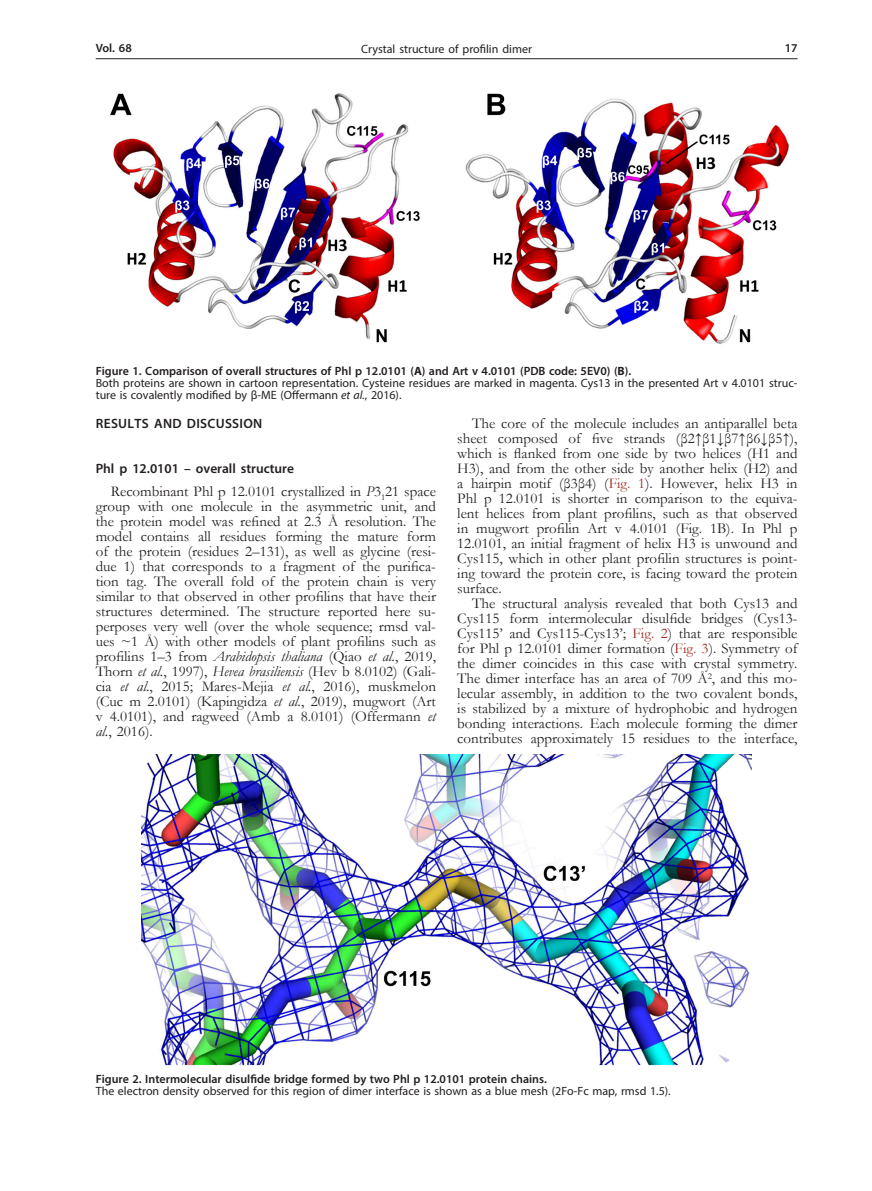
<style>
.page{position:relative;width:872px;height:1191px;background:#fff}
.page>*{position:absolute;margin:0;border:0;box-sizing:border-box;transform-origin:0 0}
.Body_tekst{font:15px/15px "Garamond";color:#231f20;text-align:justify}
.Tytul_2{font:600 13.5px "Myriad Pro";color:#231f20}
.Tytul_1{font:600 13.5px "Myriad Pro";letter-spacing:.02em;color:#231f20}
.Figure_1{font:12px/12px "Myriad Pro";color:#231f20}
.Figure{font:600 12px "Myriad Pro";color:#231f20}
.s1{font-weight:700}
.s2{font-style:italic}
.s3{color:#9f2d26}
</style>
<div class="page">
<hr style="left:96px;top:58px;width:701px;height:1px;background:#231f20">
<img style="left:110px;top:93px;width:679px;height:251px">
<img style="left:142px;top:754px;width:609px;height:311px">
<p class="Figure" style="left:96px;top:41px;width:38px">Vol. 68</p>
<p class="Figure_1" style="left:361px;top:43px;width:172px">Crystal structure of profilin dimer</p>
<p class="Figure" style="left:784px;top:41px;width:14px">17</p>
<p class="Figure" style="left:96px;top:363px;width:537px">Figure 1. Comparison of overall structures of Phl p 12.0101 (<span class="s1">A</span>) and Art v 4.0101 (PDB code: 5EV0) (<span class="s1">B</span>).</p>
<p class="Figure_1" style="left:96px;top:376px;width:703px">Both proteins are shown in cartoon representation. Cysteine residues are marked in magenta. Cys13 in the presented Art v 4.0101 struc&shy;ture is covalently modified by β-ME (Offermann <span class="s2">et al.</span>, 2016).</p>
<p class="Tytul_1" style="left:96px;top:415px;width:168px">RESULTS AND DISCUSSION</p>
<p class="Tytul_2" style="left:96px;top:460px;width:200px">Phl p 12.0101 – overall structure</p>
<p class="Body_tekst" style="left:96px;top:483px;width:342px;text-indent:15px">Recombinant Phl p 12.0101 crystallized in <span class="s2">P</span>3<sub>1</sub>21 space group with one molecule in the asymmetric unit, and the protein model was refined at 2.3 Å resolution. The model contains all residues forming the mature form of the protein (residues 2–131), as well as glycine (resi&shy;due 1) that corresponds to a fragment of the purifica&shy;tion tag. The overall fold of the protein chain is very similar to that observed in other profilins that have their structures determined. The structure reported here su&shy;perposes very well (over the whole sequence; rmsd val&shy;ues ~1 Å) with other models of plant profilins such as profilins 1–3 from <span class="s2">Arabidopsis thaliana</span> (Qiao <span class="s2">et al.</span>, 2019, Thorn <span class="s2">et al.</span>, 1997), <span class="s2">Hevea brasiliensis</span> (Hev b 8.0102) (Gali&shy;cia <span class="s2">et al.</span>, 2015; Mares-Mejia <span class="s2">et al.</span>, 2016), muskmelon (Cuc m 2.0101) (Kapingidza <span class="s2">et al.</span>, 2019), mugwort (Art v 4.0101), and ragweed (Amb a 8.0101) (Offermann <span class="s2">et al.</span>, 2016).</p>
<p class="Body_tekst" style="left:457px;top:415px;width:342px;text-indent:15px">The core of the molecule includes an antiparallel beta sheet composed of five strands (β2↑β1↓β7↑β6↓β5↑), which is flanked from one side by two helices (H1 and H3), and from the other side by another helix (H2) and a hairpin motif (β3β4) (<span class="s3">Fig. 1</span>). However, helix H3 in Phl p 12.0101 is shorter in comparison to the equiva&shy;lent helices from plant profilins, such as that observed in mugwort profilin Art v 4.0101 (Fig. 1B). In Phl p 12.0101, an initial fragment of helix H3 is unwound and Cys115, which in other plant profilin structures is point&shy;ing toward the protein core, is facing toward the protein surface.</p>
<p class="Body_tekst" style="left:457px;top:595px;width:342px;text-indent:15px">The structural analysis revealed that both Cys13 and Cys115 form intermolecular disulfide bridges (Cys13- Cys115’ and Cys115-Cys13’; <span class="s3">Fig. 2</span>) that are responsible for Phl p 12.0101 dimer formation (<span class="s3">Fig. 3</span>). Symmetry of the dimer coincides in this case with crystal symmetry.<br>The dimer interface has an area of 709 Å<sup>2</sup>, and this mo&shy;lecular assembly, in addition to the two covalent bonds, is stabilized by a mixture of hydrophobic and hydrogen bonding interactions. Each molecule forming the dimer contributes approximately 15 residues to the interface,</p>
<p class="Figure" style="left:96px;top:1071px;width:453px">Figure 2. Intermolecular disulfide bridge formed by two Phl p 12.0101 protein chains.</p>
<p class="Figure_1" style="left:96px;top:1084px;width:576px">The electron density observed for this region of dimer interface is shown as a blue mesh (2Fo-Fc map, rmsd 1.5).</p>
</div>
